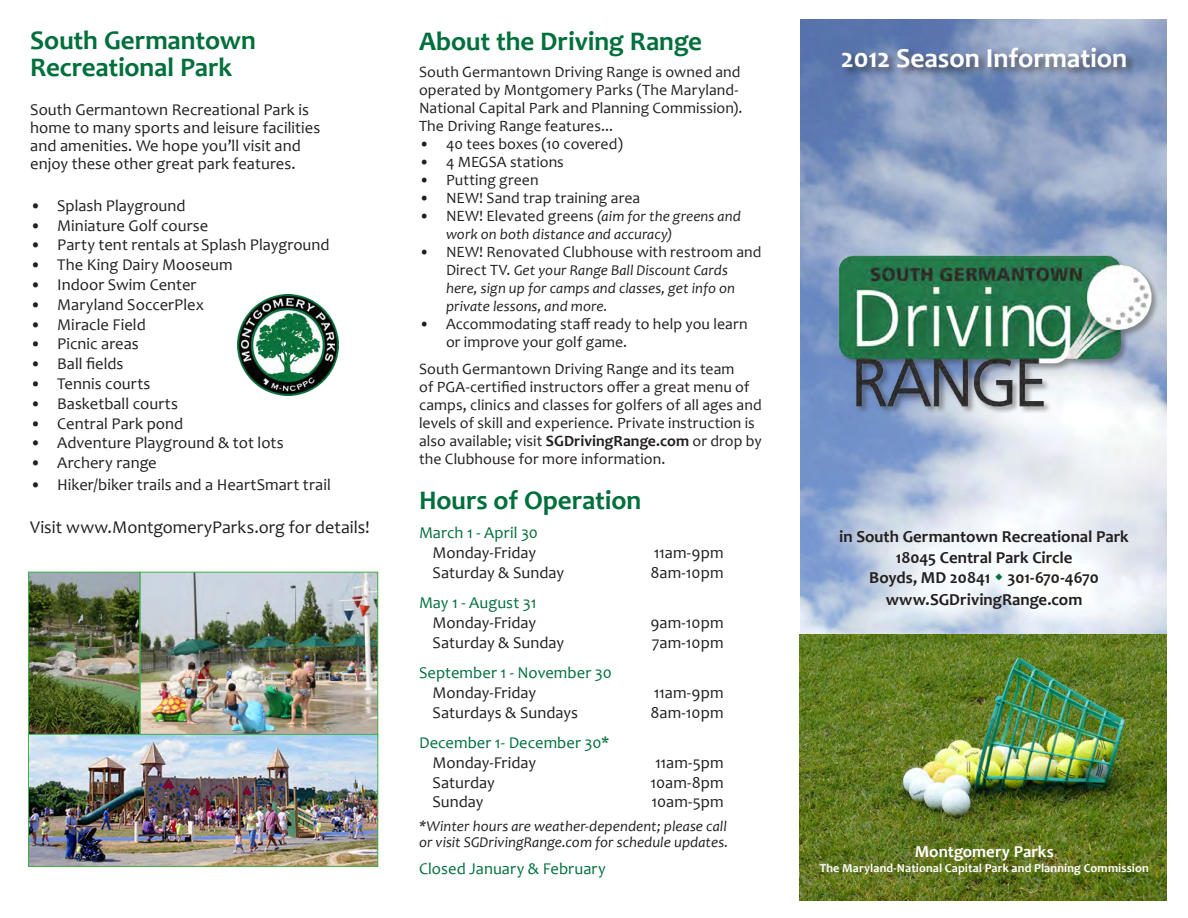
<style>
.page{position:relative;width:1188px;height:918px;background:#fff}
.page>*{position:absolute;margin:0;border:0;box-sizing:border-box;transform-origin:0 0}
.t1{font:700 27.6px "Candara";letter-spacing:-.005em;color:#fff}
.t2{font:700 27px/27px "Candara";letter-spacing:-.005em;color:#006f3c}
.t3{font:18px "Candara";color:#231f20}
.t4{font:700 16.8px/20.2px "Candara";color:#231f20;text-align:center}
.t5{font:700 16.8px "Candara";color:#fff}
.t6{font:16.5px/18px "Candara";letter-spacing:.005em;color:#231f20}
.t7{font:16.5px "Candara";letter-spacing:.005em;color:#006f3c}
.t8{font:15.75px/18px "Candara";letter-spacing:.005em;color:#231f20}
.t9{font:italic 15px/18px "Candara";letter-spacing:.005em;color:#231f20}
.t10{font:700 12.3px "Candara";letter-spacing:.01em;color:#fff}
.s1{font-style:italic;font-size:15px}
.s2{font-style:normal;font-size:15.75px}
.s3{font-weight:700}
</style>
<div class="page">
<img style="left:237px;top:295px;width:101px;height:101px">
<img style="left:801px;top:20px;width:366px;height:615px">
<img style="left:800px;top:635px;width:367px;height:266px">
<img style="left:830px;top:236px;width:329px;height:187px">
<div style="left:841px;top:46px;width:296px;height:32px;background:#231f20;opacity:.65"></div>
<img style="left:30px;top:574px;width:346px;height:160px">
<div style="left:140px;top:572px;width:238px;height:164px;border:1px solid #40ae49"></div>
<div style="left:28px;top:572px;width:112px;height:164px;border:1px solid #40ae49"></div>
<img style="left:30px;top:736px;width:346px;height:129px">
<div style="left:28px;top:734px;width:350px;height:133px;border:1px solid #40ae49"></div>
<svg style="left:996px;top:573px;width:6px;height:7px"></svg>
<h2 class="t2" style="left:30px;top:26px;width:227px">South Germantown<br>Recreational Park</h2>
<p class="t6" style="left:30px;top:101px;width:292px">South Germantown Recreational Park is home to many sports and leisure facilities and amenities. We hope you’ll visit and enjoy these other great park features.</p>
<p class="t6" style="left:30px;top:196px;width:157px">• Splash Playground</p>
<p class="t6" style="left:30px;top:216px;width:180px">• Miniature Golf course</p>
<p class="t6" style="left:30px;top:236px;width:301px">• Party tent rentals at Splash Playground</p>
<p class="t6" style="left:30px;top:256px;width:204px">• The King Dairy Mooseum</p>
<p class="t6" style="left:30px;top:276px;width:168px">• Indoor Swim Center</p>
<p class="t6" style="left:30px;top:295px;width:175px">• Maryland SoccerPlex</p>
<p class="t6" style="left:30px;top:315px;width:117px">• Miracle Field</p>
<p class="t6" style="left:30px;top:335px;width:110px">• Picnic areas</p>
<p class="t6" style="left:30px;top:355px;width:95px">• Ball fields</p>
<p class="t6" style="left:30px;top:375px;width:122px">• Tennis courts</p>
<p class="t6" style="left:30px;top:394px;width:149px">• Basketball courts</p>
<p class="t6" style="left:30px;top:414px;width:155px">• Central Park pond</p>
<p class="t6" style="left:30px;top:434px;width:255px">• Adventure Playground &amp; tot lots</p>
<p class="t6" style="left:30px;top:454px;width:128px">• Archery range</p>
<p class="t6" style="left:30px;top:475px;width:302px">• Hiker/biker trails and a HeartSmart trail</p>
<p class="t3" style="left:30px;top:516px;width:341px">Visit www.MontgomeryParks.org for details!</p>
<h2 class="t2" style="left:419px;top:27px;width:284px">About the Driving Range</h2>
<p class="t8" style="left:419px;top:62px;width:325px">South Germantown Driving Range is owned and operated by Montgomery Parks (The Maryland-National Capital Park and Planning Commission).<br>The Driving Range features...</p>
<p class="t8" style="left:419px;top:134px;width:205px">• 40 tees boxes (10 covered)</p>
<p class="t8" style="left:419px;top:152px;width:146px">• 4 MEGSA stations</p>
<p class="t8" style="left:419px;top:170px;width:121px">• Putting green</p>
<p class="t8" style="left:419px;top:188px;width:223px">• NEW! Sand trap training area</p>
<p class="t8" style="left:419px;top:206px;width:323px">• NEW! Elevated greens <span class="s1">(aim for the greens and</span></p>
<p class="t9" style="left:446px;top:225px;width:228px">work on both distance and accuracy)</p>
<p class="t8" style="left:419px;top:242px;width:344px">• NEW! Renovated Clubhouse with restroom and</p>
<p class="t9" style="left:446px;top:261px;width:291px"><span class="s2">Direct TV.</span> Get your Range Ball Discount Cards here, sign up for camps and classes, get info on private lessons, and more.</p>
<p class="t8" style="left:446px;top:314px;width:303px;text-indent:-27px">• Accommodating staff ready to help you learn or improve your golf game.</p>
<p class="t8" style="left:419px;top:359px;width:344px">South Germantown Driving Range and its team<br>of PGA-certified instructors offer a great menu of camps, clinics and classes for golfers of all ages and levels of skill and experience. Private instruction is also available; visit <span class="s3">SGDrivingRange.com</span> or drop by the Clubhouse for more information.</p>
<h2 class="t2" style="left:419px;top:487px;width:224px">Hours of Operation</h2>
<p class="t7" style="left:419px;top:523px;width:120px">March 1 - April 30</p>
<p class="t6" style="left:433px;top:544px;width:105px">Monday-Friday</p>
<p class="t6" style="left:654px;top:544px;width:71px">11am-9pm</p>
<p class="t6" style="left:433px;top:563px;width:133px">Saturday &amp; Sunday</p>
<p class="t6" style="left:650px;top:563px;width:75px">8am-10pm</p>
<p class="t7" style="left:419px;top:592px;width:119px">May 1 - August 31</p>
<p class="t6" style="left:433px;top:613px;width:105px">Monday-Friday</p>
<p class="t6" style="left:650px;top:613px;width:75px">9am-10pm</p>
<p class="t6" style="left:433px;top:633px;width:133px">Saturday &amp; Sunday</p>
<p class="t6" style="left:652px;top:633px;width:73px">7am-10pm</p>
<p class="t7" style="left:419px;top:662px;width:194px">September 1 - November 30</p>
<p class="t6" style="left:433px;top:683px;width:105px">Monday-Friday</p>
<p class="t6" style="left:654px;top:683px;width:71px">11am-9pm</p>
<p class="t6" style="left:433px;top:703px;width:147px">Saturdays &amp; Sundays</p>
<p class="t6" style="left:650px;top:703px;width:75px">8am-10pm</p>
<p class="t7" style="left:419px;top:732px;width:192px">December 1- December 30*</p>
<p class="t6" style="left:433px;top:753px;width:105px">Monday-Friday</p>
<p class="t6" style="left:655px;top:753px;width:70px">11am-5pm</p>
<p class="t6" style="left:433px;top:773px;width:64px">Saturday</p>
<p class="t6" style="left:651px;top:773px;width:75px">10am-8pm</p>
<p class="t6" style="left:433px;top:793px;width:53px">Sunday</p>
<p class="t6" style="left:652px;top:793px;width:73px">10am-5pm</p>
<p class="t9" style="left:419px;top:817px;width:311px;line-height:16.5px">*Winter hours are weather-dependent; please call or visit SGDrivingRange.com for schedule updates.</p>
<p class="t7" style="left:419px;top:858px;width:188px">Closed January &amp; February</p>
<h1 class="t1" style="left:841px;top:40px;width:288px">2012 Season Information</h1>
<p class="t4" style="left:839px;top:527px;width:291px">in South Germantown Recreational Park<br>18045 Central Park Circle<br>Boyds, MD 20841 301-670-4670</p>
<p class="t4" style="left:886px;top:589px;width:198px">www.SGDrivingRange.com</p>
<p class="t5" style="left:915px;top:841px;width:141px">Montgomery Parks</p>
<p class="t10" style="left:820px;top:860px;width:331px">The Maryland-National Capital Park and Planning Commission</p>
</div>
